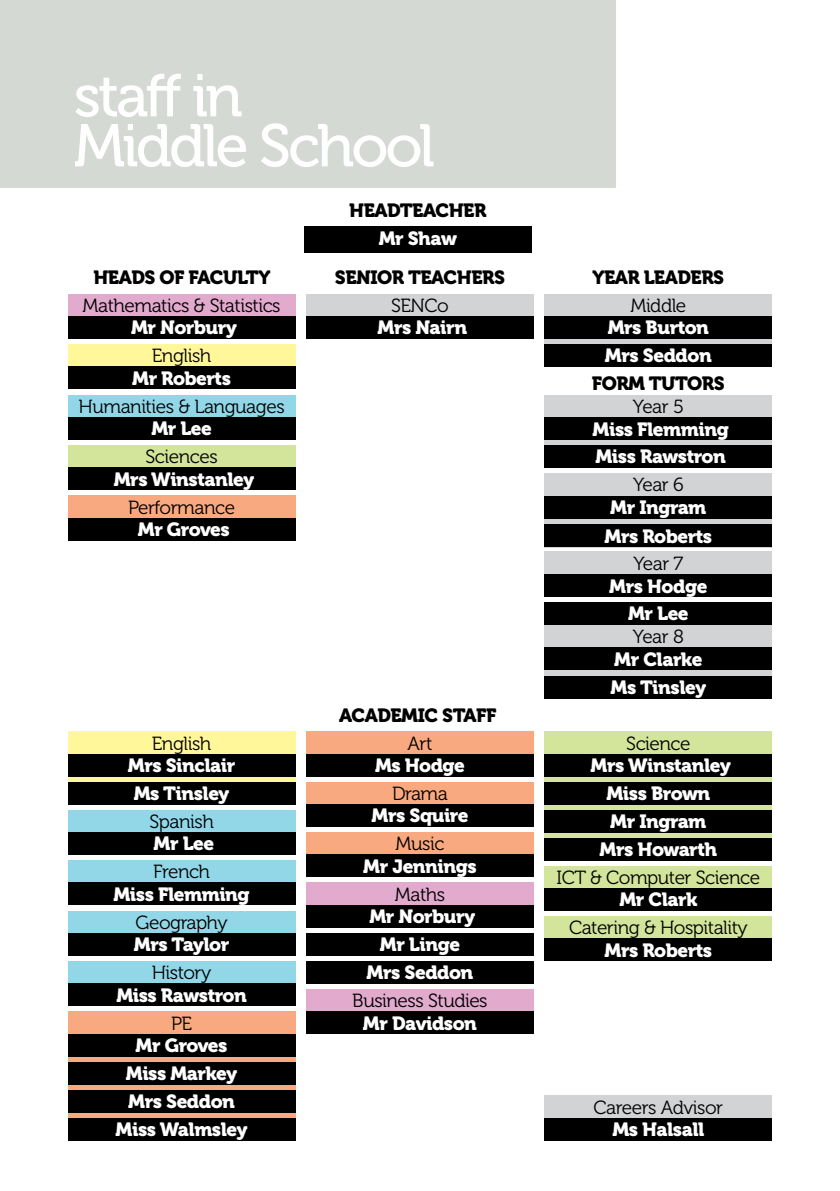
<style>
.page{position:relative;width:840px;height:1191px;background:#fff}
.page>*{position:absolute;margin:0;border:0;box-sizing:border-box;transform-origin:0 0}
.t1{font:60px/50px "Museo 500";letter-spacing:-.05em;color:#fff}
.t2{font:19px/28px "Museo 900";letter-spacing:-.025em;color:#fff;text-align:center}
.t3{font:19px "Museo 300";letter-spacing:-.025em;color:#000}
.t4{font:19px "Museo 900";letter-spacing:-.025em;color:#000}
</style>
<div class="page">
<div style="left:0;top:0;width:615px;height:187px;background:#d4dad3"></div>
<div style="left:544px;top:294px;width:227px;height:72px;background:#d1d3d4"></div>
<div style="left:68px;top:294px;width:227px;height:44px;background:#e2abce"></div>
<div style="left:68px;top:344px;width:227px;height:45px;background:#fff799"></div>
<div style="left:68px;top:394px;width:227px;height:45px;background:#92d7e7"></div>
<div style="left:68px;top:445px;width:227px;height:45px;background:#d3e49b"></div>
<div style="left:68px;top:495px;width:227px;height:45px;background:#f9a980"></div>
<div style="left:68px;top:809px;width:227px;height:45px;background:#92d7e7"></div>
<div style="left:306px;top:731px;width:227px;height:45px;background:#f9a980"></div>
<div style="left:68px;top:860px;width:227px;height:45px;background:#92d7e7"></div>
<div style="left:306px;top:781px;width:227px;height:45px;background:#f9a980"></div>
<div style="left:68px;top:910px;width:227px;height:45px;background:#92d7e7"></div>
<div style="left:306px;top:832px;width:227px;height:45px;background:#f9a980"></div>
<div style="left:306px;top:882px;width:227px;height:45px;background:#e2abce"></div>
<div style="left:544px;top:731px;width:227px;height:106px;background:#d3e49b"></div>
<div style="left:68px;top:961px;width:227px;height:44px;background:#92d7e7"></div>
<div style="left:68px;top:731px;width:227px;height:50px;background:#fff799"></div>
<div style="left:68px;top:1011px;width:227px;height:107px;background:#f9a980"></div>
<div style="left:306px;top:989px;width:227px;height:45px;background:#e2abce"></div>
<div style="left:544px;top:865px;width:227px;height:45px;background:#d3e49b"></div>
<div style="left:544px;top:916px;width:227px;height:45px;background:#d3e49b"></div>
<div style="left:544px;top:1095px;width:227px;height:45px;background:#d1d3d4"></div>
<div style="left:68px;top:316px;width:227px;height:23px;background:#000"></div>
<div style="left:68px;top:366px;width:227px;height:23px;background:#000"></div>
<div style="left:68px;top:417px;width:227px;height:22px;background:#000"></div>
<div style="left:68px;top:467px;width:227px;height:23px;background:#000"></div>
<div style="left:68px;top:518px;width:227px;height:22px;background:#000"></div>
<div style="left:68px;top:832px;width:227px;height:23px;background:#000"></div>
<div style="left:306px;top:753px;width:227px;height:23px;background:#000"></div>
<div style="left:68px;top:882px;width:227px;height:23px;background:#000"></div>
<div style="left:306px;top:804px;width:227px;height:23px;background:#000"></div>
<div style="left:68px;top:933px;width:227px;height:22px;background:#000"></div>
<div style="left:306px;top:854px;width:227px;height:23px;background:#000"></div>
<div style="left:544px;top:753px;width:227px;height:23px;background:#000"></div>
<div style="left:306px;top:905px;width:227px;height:22px;background:#000"></div>
<div style="left:544px;top:781px;width:227px;height:23px;background:#000"></div>
<div style="left:306px;top:933px;width:227px;height:22px;background:#000"></div>
<div style="left:306px;top:961px;width:227px;height:22px;background:#000"></div>
<div style="left:544px;top:809px;width:227px;height:23px;background:#000"></div>
<div style="left:544px;top:837px;width:227px;height:23px;background:#000"></div>
<div style="left:68px;top:983px;width:227px;height:23px;background:#000"></div>
<div style="left:68px;top:753px;width:227px;height:23px;background:#000"></div>
<div style="left:68px;top:1033px;width:227px;height:23px;background:#000"></div>
<div style="left:306px;top:1011px;width:227px;height:23px;background:#000"></div>
<div style="left:544px;top:888px;width:227px;height:23px;background:#000"></div>
<div style="left:544px;top:938px;width:227px;height:23px;background:#000"></div>
<div style="left:544px;top:1118px;width:227px;height:22px;background:#000"></div>
<div style="left:68px;top:781px;width:227px;height:23px;background:#000"></div>
<div style="left:68px;top:1062px;width:227px;height:22px;background:#000"></div>
<div style="left:68px;top:1090px;width:227px;height:22px;background:#000"></div>
<div style="left:68px;top:1118px;width:227px;height:22px;background:#000"></div>
<div style="left:306px;top:294px;width:227px;height:44px;background:#d1d3d4"></div>
<div style="left:544px;top:394px;width:227px;height:73px;background:#d1d3d4"></div>
<div style="left:544px;top:473px;width:227px;height:74px;background:#d1d3d4"></div>
<div style="left:544px;top:551px;width:227px;height:46px;background:#d1d3d4"></div>
<div style="left:544px;top:624px;width:227px;height:74px;background:#d1d3d4"></div>
<div style="left:306px;top:316px;width:227px;height:23px;background:#000"></div>
<div style="left:544px;top:417px;width:227px;height:23px;background:#000"></div>
<div style="left:544px;top:445px;width:227px;height:23px;background:#000"></div>
<div style="left:544px;top:496px;width:227px;height:22px;background:#000"></div>
<div style="left:544px;top:574px;width:227px;height:23px;background:#000"></div>
<div style="left:544px;top:602px;width:227px;height:22px;background:#000"></div>
<div style="left:544px;top:647px;width:227px;height:23px;background:#000"></div>
<div style="left:544px;top:524px;width:227px;height:23px;background:#000"></div>
<div style="left:544px;top:676px;width:227px;height:22px;background:#000"></div>
<div style="left:544px;top:316px;width:227px;height:23px;background:#000"></div>
<div style="left:544px;top:344px;width:227px;height:23px;background:#000"></div>
<div style="left:304px;top:226px;width:227px;height:26px;background:#000"></div>
<h1 class="t1" style="left:74px;top:72px;width:362px">staff in<br>Middle School</h1>
<p class="t4" style="left:349px;top:199px;width:139px">HEADTEACHER</p>
<p class="t2" style="left:378px;top:224px;width:80px">Mr Shaw</p>
<p class="t4" style="left:93px;top:266px;width:178px">HEADS OF FACULTY</p>
<p class="t4" style="left:335px;top:266px;width:171px">SENIOR TEACHERS</p>
<p class="t4" style="left:592px;top:266px;width:133px">YEAR LEADERS</p>
<p class="t3" style="left:82px;top:295px;width:199px">Mathematics &amp; Statistics</p>
<p class="t3" style="left:630px;top:295px;width:57px">Middle</p>
<p class="t3" style="left:391px;top:295px;width:59px">SENCo</p>
<p class="t2" style="left:131px;top:314px;width:107px">Mr Norbury</p>
<p class="t2" style="left:132px;top:364px;width:100px">Mr Roberts</p>
<p class="t2" style="left:151px;top:415px;width:62px">Mr Lee</p>
<p class="t2" style="left:114px;top:465px;width:142px">Mrs Winstanley</p>
<p class="t2" style="left:138px;top:516px;width:93px">Mr Groves</p>
<p class="t3" style="left:152px;top:346px;width:61px">English</p>
<p class="t3" style="left:78px;top:396px;width:207px">Humanities &amp; Languages</p>
<p class="t3" style="left:145px;top:446px;width:74px">Sciences</p>
<p class="t3" style="left:128px;top:497px;width:108px">Performance</p>
<p class="t2" style="left:377px;top:314px;width:91px">Mrs Nairn</p>
<p class="t2" style="left:604px;top:314px;width:108px;text-align:left">Mrs Burton<br>Mrs Seddon</p>
<p class="t4" style="left:591px;top:373px;width:134px">FORM TUTORS</p>
<p class="t3" style="left:632px;top:396px;width:52px">Year 5</p>
<p class="t2" style="left:592px;top:415px;width:138px;text-align:left">Miss Flemming<br>Miss Rawstron</p>
<p class="t2" style="left:610px;top:494px;width:98px">Mr Ingram</p>
<p class="t3" style="left:632px;top:474px;width:52px">Year 6</p>
<p class="t2" style="left:604px;top:522px;width:109px">Mrs Roberts</p>
<p class="t3" style="left:633px;top:553px;width:51px">Year 7</p>
<p class="t2" style="left:609px;top:572px;width:100px">Mrs Hodge<br>Mr Lee</p>
<p class="t2" style="left:614px;top:645px;width:90px">Mr Clarke</p>
<p class="t3" style="left:632px;top:626px;width:52px">Year 8</p>
<p class="t2" style="left:610px;top:673px;width:97px">Ms Tinsley</p>
<p class="t4" style="left:339px;top:704px;width:159px">ACADEMIC STAFF</p>
<p class="t3" style="left:152px;top:732px;width:61px">English</p>
<p class="t3" style="left:407px;top:732px;width:26px">Art</p>
<p class="t3" style="left:625px;top:732px;width:66px">Science</p>
<p class="t2" style="left:128px;top:751px;width:109px">Mrs Sinclair</p>
<p class="t2" style="left:375px;top:751px;width:91px">Ms Hodge</p>
<p class="t2" style="left:590px;top:751px;width:142px">Mrs Winstanley</p>
<p class="t2" style="left:134px;top:779px;width:97px">Ms Tinsley</p>
<p class="t3" style="left:392px;top:783px;width:57px">Drama</p>
<p class="t2" style="left:606px;top:779px;width:105px">Miss Brown</p>
<p class="t3" style="left:149px;top:811px;width:66px">Spanish</p>
<p class="t2" style="left:153px;top:830px;width:62px">Mr Lee</p>
<p class="t3" style="left:153px;top:861px;width:59px">French</p>
<p class="t2" style="left:113px;top:880px;width:138px">Miss Flemming</p>
<p class="t3" style="left:135px;top:912px;width:94px">Geography</p>
<p class="t2" style="left:134px;top:930px;width:97px">Mrs Taylor</p>
<p class="t3" style="left:152px;top:962px;width:61px">History</p>
<p class="t2" style="left:371px;top:802px;width:98px">Mrs Squire</p>
<p class="t3" style="left:395px;top:833px;width:50px">Music</p>
<p class="t3" style="left:394px;top:884px;width:52px">Maths</p>
<p class="t2" style="left:363px;top:852px;width:115px">Mr Jennings</p>
<p class="t2" style="left:369px;top:902px;width:107px">Mr Norbury</p>
<p class="t2" style="left:366px;top:930px;width:108px">Mr Linge<br>Mrs Seddon</p>
<p class="t2" style="left:599px;top:807px;width:119px">Mr Ingram<br>Mrs Howarth</p>
<p class="t3" style="left:556px;top:867px;width:205px">ICT &amp; Computer Science</p>
<p class="t3" style="left:568px;top:917px;width:180px">Catering &amp; Hospitality</p>
<p class="t2" style="left:619px;top:886px;width:79px">Mr Clark</p>
<p class="t2" style="left:604px;top:936px;width:109px">Mrs Roberts</p>
<p class="t2" style="left:116px;top:981px;width:132px">Miss Rawstron</p>
<p class="t3" style="left:352px;top:990px;width:137px">Business Studies</p>
<p class="t3" style="left:171px;top:1013px;width:23px">PE</p>
<p class="t2" style="left:363px;top:1009px;width:115px">Mr Davidson</p>
<p class="t2" style="left:136px;top:1031px;width:93px">Mr Groves</p>
<p class="t2" style="left:115px;top:1059px;width:133px">Miss Markey<br>Mrs Seddon<br>Miss Walmsley</p>
<p class="t3" style="left:593px;top:1097px;width:131px">Careers Advisor</p>
<p class="t2" style="left:612px;top:1115px;width:93px">Ms Halsall</p>
</div>
